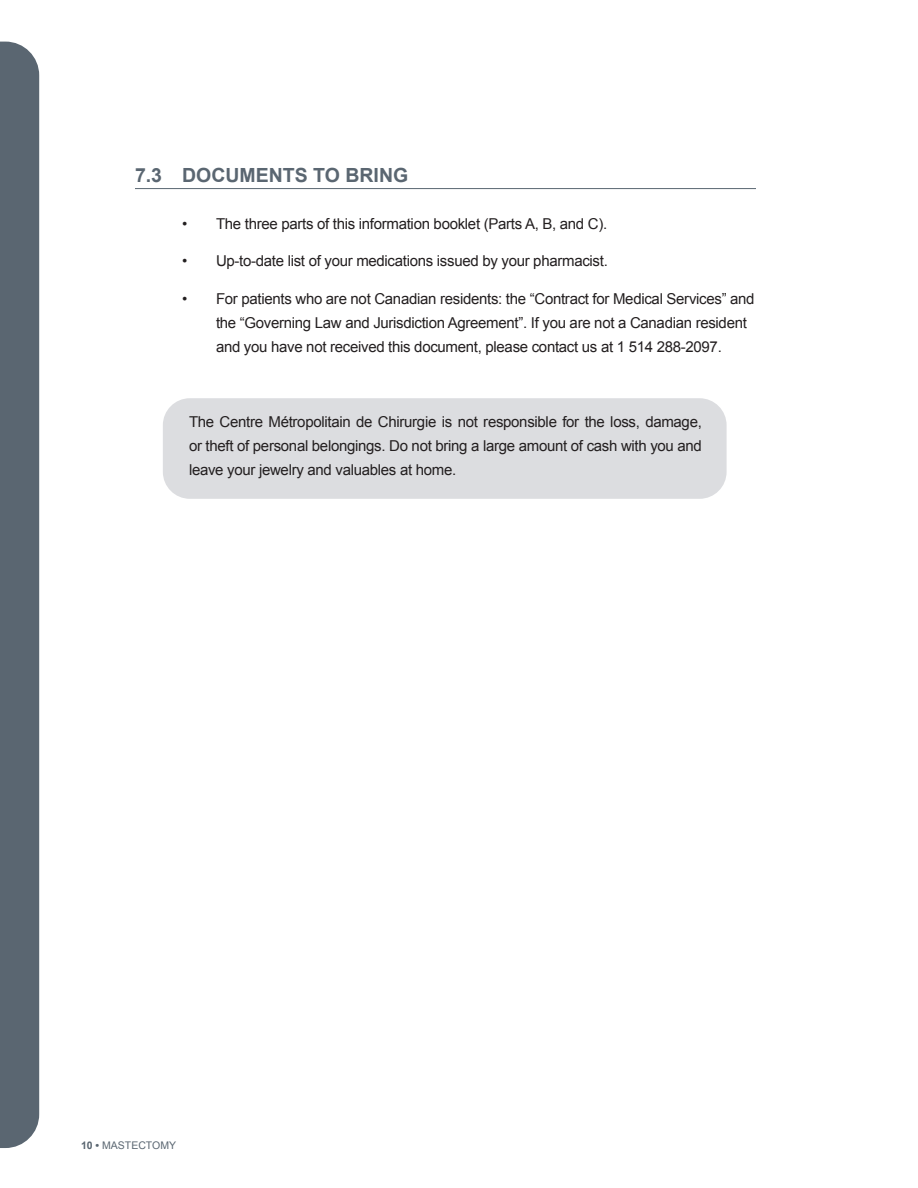
<style>
.page{position:relative;width:918px;height:1188px;background:#fff}
.page>*{position:absolute;margin:0;border:0;box-sizing:border-box;transform-origin:0 0}
.t1{font:700 19.5px "Arial";color:#5a6671}
.t2{font:15px/24px "Arial";letter-spacing:-.02em;color:#231f20}
.t3{font:10.5px "Arial";color:#5a6671}
.s1{font-weight:700}
</style>
<div class="page">
<div style="left:0;top:42px;width:39px;height:1106px;background:#5a6671"></div>
<div style="left:163px;top:398px;width:564px;height:101px;background:#dcdde0;border-radius:27px"></div>
<hr style="left:135px;top:188px;width:621px;height:1px;background:#5a6671">
<h1 class="t1" style="left:135px;top:164px;width:275px">7.3 DOCUMENTS TO BRING</h1>
<p class="t2" style="left:182px;top:211px;width:424px">• The three parts of this information booklet (Parts A, B, and C).</p>
<p class="t2" style="left:182px;top:249px;width:424px">• Up-to-date list of your medications issued by your pharmacist.</p>
<p class="t2" style="left:216px;top:286px;width:540px;text-indent:-34px">• For patients who are not Canadian residents: the “Contract for Medical Services” and the “Governing Law and Jurisdiction Agreement”. If you are not a Canadian resident and you have not received this document, please contact us at 1 514 288-2097.</p>
<p class="t2" style="left:189px;top:409px;width:514px;text-align:justify">The Centre Métropolitain de Chirurgie is not responsible for the loss, damage, or theft of personal belongings. Do not bring a large amount of cash with you and leave your jewelry and valuables at home.</p>
<p class="t3" style="left:81px;top:1140px;width:97px"><span class="s1">10 •</span> MASTECTOMY</p>
</div>
